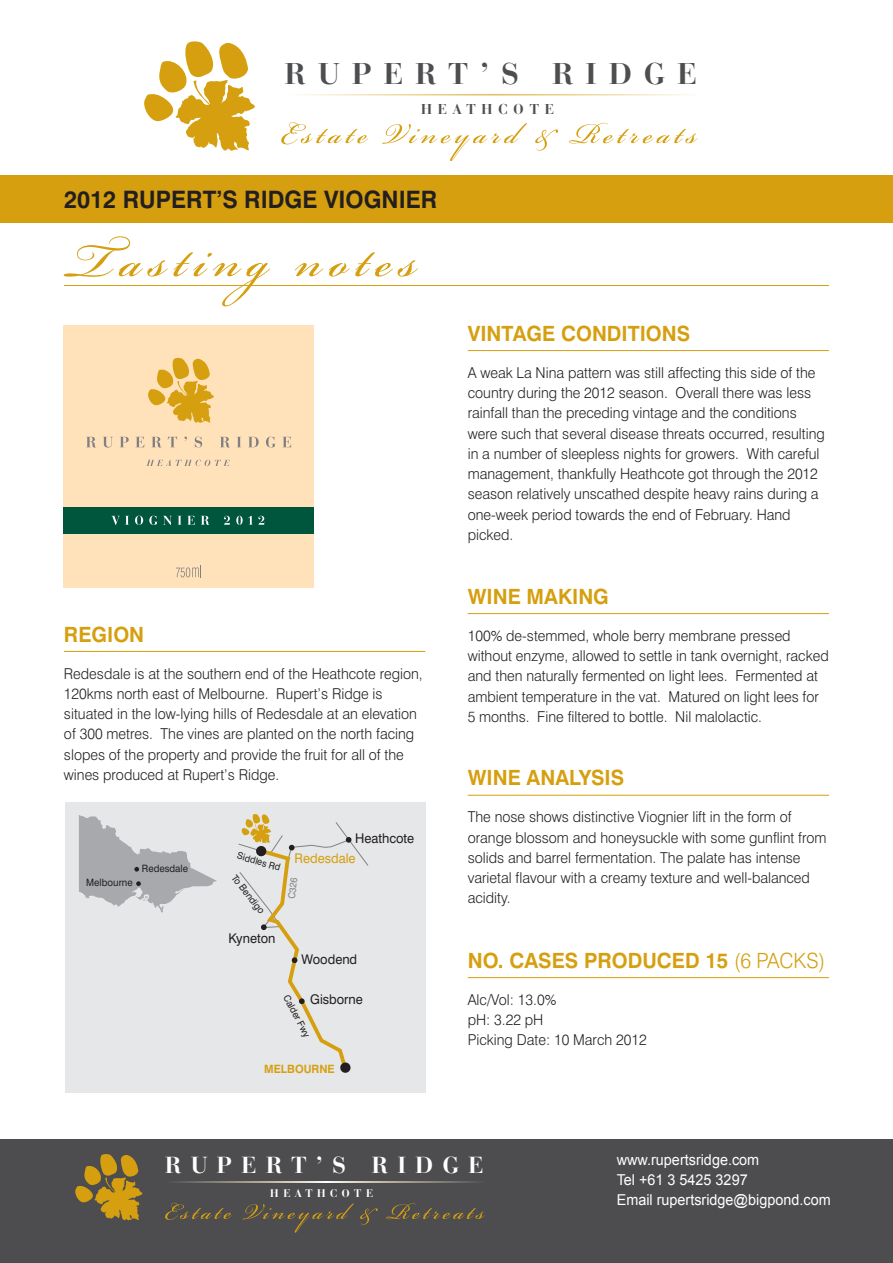
<style>
.page{position:relative;width:893px;height:1263px;background:#fff}
.page>*{position:absolute;margin:0;border:0;box-sizing:border-box;transform-origin:0 0}
.t1{font:700 31.5px "Bauer Bodoni BT";letter-spacing:.4em;color:#4d4e50}
.t2{font:700 24.3px "Bauer Bodoni BT";letter-spacing:.4em;color:#fff}
.t3{font:700 24px "Swiss 721 BT";color:#231f20;scale:.96 1}
.t4{font:700 21px "Swiss 721 BT";color:#d59f0f;scale:.96 1}
.t5{font:300 15px/20.2px "Swiss 721 BT";color:#231f20;scale:.96 1}
.t6{font:15px/20.2px "Arial";color:#fff;scale:.96 1}
.t7{font:700 15px "Bauer Bodoni BT";letter-spacing:.4em;color:#4d4e50}
.t8{font:13.35px "Swiss 721 BT";color:#231f20;scale:.96 1}
.t9{font:13.35px "Swiss 721 BT";color:#d59f0f;scale:.96 1}
.t10{font:700 11.55px "Bauer Bodoni BT";letter-spacing:.4em;color:#fff}
.t11{font:700 11.4px "Swiss 721 BT";color:#d59f0f;scale:.96 1}
.t12{font:10.05px "Swiss 721 BT";color:#231f20;scale:.96 1}
.t13{font:9.6px "Swiss 721 BT";color:#231f20;scale:.96 1}
.t14{font:9.6px "Swiss 721 BT";color:#808285;scale:.96 1}
.t15{font:9.45px "Swiss 721 BT";color:#231f20;scale:.96 1}
.s1{font-weight:300}
</style>
<div class="page">
<div style="left:65px;top:802px;width:361px;height:291px;background:#e6e7e8"></div>
<div style="left:0;top:175px;width:892px;height:48px;background:#d59f0f"></div>
<svg style="left:63px;top:236px;width:207px;height:70px"></svg>
<svg style="left:294px;top:263px;width:29px;height:13px"></svg>
<svg style="left:329px;top:252px;width:89px;height:25px"></svg>
<div style="left:0;top:1139px;width:892px;height:124px;background:#4d4d4f"></div>
<svg style="left:299px;top:94px;width:393px;height:1px"></svg>
<svg style="left:144px;top:41px;width:111px;height:110px"></svg>
<svg style="left:281px;top:122px;width:87px;height:23px"></svg>
<svg style="left:382px;top:123px;width:145px;height:38px"></svg>
<svg style="left:535px;top:129px;width:23px;height:22px"></svg>
<svg style="left:569px;top:123px;width:129px;height:20px"></svg>
<svg style="left:75px;top:1154px;width:68px;height:66px"></svg>
<svg style="left:165px;top:1203px;width:67px;height:17px"></svg>
<svg style="left:243px;top:1203px;width:111px;height:30px"></svg>
<svg style="left:360px;top:1208px;width:18px;height:17px"></svg>
<svg style="left:386px;top:1203px;width:99px;height:16px"></svg>
<svg style="left:175px;top:1181px;width:302px;height:1px"></svg>
<hr style="left:64px;top:651px;width:361px;height:1px;background:#d59f0f">
<hr style="left:468px;top:350px;width:361px;height:1px;background:#d59f0f">
<hr style="left:468px;top:613px;width:361px;height:1px;background:#d59f0f">
<hr style="left:468px;top:795px;width:361px;height:1px;background:#d59f0f">
<hr style="left:468px;top:977px;width:361px;height:1px;background:#d59f0f">
<svg style="left:238px;top:814px;width:131px;height:259px"></svg>
<svg style="left:79px;top:815px;width:138px;height:98px"></svg>
<hr style="left:64px;top:285px;width:765px;height:1px;background:#d59f0f">
<div style="left:64px;top:326px;width:250px;height:261px;background:#ffe1ba"></div>
<div style="left:64px;top:507px;width:250px;height:27px;background:#00553d"></div>
<svg style="left:176px;top:565px;width:25px;height:12px"></svg>
<svg style="left:112px;top:516px;width:17px;height:9px"></svg>
<svg style="left:135px;top:516px;width:8px;height:9px"></svg>
<svg style="left:149px;top:516px;width:23px;height:9px"></svg>
<svg style="left:178px;top:516px;width:17px;height:9px"></svg>
<svg style="left:201px;top:516px;width:8px;height:9px"></svg>
<svg style="left:224px;top:516px;width:6px;height:9px"></svg>
<svg style="left:236px;top:516px;width:28px;height:9px"></svg>
<svg style="left:148px;top:358px;width:66px;height:65px"></svg>
<svg style="left:87px;top:437px;width:9px;height:10px"></svg>
<svg style="left:103px;top:437px;width:10px;height:11px"></svg>
<svg style="left:120px;top:437px;width:9px;height:10px"></svg>
<svg style="left:136px;top:437px;width:8px;height:10px"></svg>
<svg style="left:152px;top:437px;width:9px;height:10px"></svg>
<svg style="left:168px;top:437px;width:9px;height:10px"></svg>
<svg style="left:195px;top:436px;width:7px;height:11px"></svg>
<svg style="left:221px;top:437px;width:8px;height:10px"></svg>
<svg style="left:237px;top:437px;width:4px;height:10px"></svg>
<svg style="left:249px;top:437px;width:10px;height:10px"></svg>
<svg style="left:266px;top:436px;width:10px;height:12px"></svg>
<svg style="left:283px;top:437px;width:8px;height:10px"></svg>
<svg style="left:146px;top:460px;width:84px;height:6px"></svg>
<h1 class="t1" style="left:285px;top:53px;width:413px">RUPERT’S RIDGE</h1>
<p class="t7" style="left:421px;top:100px;width:135px">HEATHCOTE</p>
<h3 class="t3" style="left:64px;top:185px;width:390px">2012 RUPERT’S RIDGE VIOGNIER</h3>
<h3 class="t4" style="left:64px;top:621px;width:85px">REGION</h3>
<p class="t5" style="left:64px;top:663px;width:375px">Redesdale is at the southern end of the Heathcote region, 120kms north east of Melbourne. Rupert’s Ridge is situated in the low-lying hills of Redesdale at an elevation of 300 metres. The vines are planted on the north facing slopes of the property and provide the fruit for all of the wines produced at Rupert’s Ridge.</p>
<p class="t12" style="left:86px;top:876px;width:50px">Melbourne</p>
<p class="t12" style="left:142px;top:862px;width:50px">Redesdale</p>
<p class="t8" style="left:355px;top:830px;width:63px">Heathcote</p>
<p class="t13" style="left:239px;top:850px;width:48px;rotate:16deg">Siddles Rd</p>
<p class="t9" style="left:295px;top:850px;width:65px">Redesdale</p>
<p class="t15" style="left:238px;top:872px;width:50px;rotate:51deg">To Bendigo</p>
<p class="t8" style="left:228px;top:930px;width:50px">Kyneton</p>
<p class="t14" style="left:286px;top:898px;width:24px;rotate:-83deg">C326</p>
<p class="t8" style="left:301px;top:951px;width:60px">Woodend</p>
<p class="t13" style="left:292px;top:992px;width:50px;rotate:63deg">Calder Fwy</p>
<p class="t8" style="left:310px;top:991px;width:56px">Gisborne</p>
<p class="t11" style="left:264px;top:1061px;width:75px">MELBOURNE</p>
<h3 class="t4" style="left:468px;top:320px;width:233px">VINTAGE CONDITIONS</h3>
<p class="t5" style="left:468px;top:362px;width:373px">A weak La Nina pattern was still affecting this side of the country during the 2012 season. Overall there was less rainfall than the preceding vintage and the conditions were such that several disease threats occurred, resulting in a number of sleepless nights for growers. With careful management, thankfully Heathcote got through the 2012 season relatively unscathed despite heavy rains during a one-week period towards the end of February. Hand picked.</p>
<h3 class="t4" style="left:468px;top:583px;width:149px">WINE MAKING</h3>
<p class="t5" style="left:468px;top:625px;width:377px">100% de-stemmed, whole berry membrane pressed without enzyme, allowed to settle in tank overnight, racked and then naturally fermented on light lees. Fermented at ambient temperature in the vat. Matured on light lees for 5 months. Fine filtered to bottle. Nil malolactic.</p>
<h3 class="t4" style="left:468px;top:765px;width:165px">WINE ANALYSIS</h3>
<p class="t5" style="left:468px;top:807px;width:375px">The nose shows distinctive Viognier lift in the form of orange blossom and honeysuckle with some gunflint from solids and barrel fermentation. The palate has intense varietal flavour with a creamy texture and well-balanced acidity.</p>
<h3 class="t4" style="left:468px;top:947px;width:374px">NO. CASES PRODUCED 15 <span class="s1">(6 PACKS)</span></h3>
<p class="t5" style="left:468px;top:989px;width:188px">Alc/Vol: 13.0%<br>pH: 3.22 pH<br>Picking Date: 10 March 2012</p>
<h2 class="t2" style="left:165px;top:1150px;width:320px">RUPERT’S RIDGE</h2>
<p class="t10" style="left:270px;top:1186px;width:104px">HEATHCOTE</p>
<p class="t6" style="left:617px;top:1149px;width:224px">www.rupertsridge.com<br>Tel +61 3 5425 3297<br>Email rupertsridge@bigpond.com</p>
</div>
